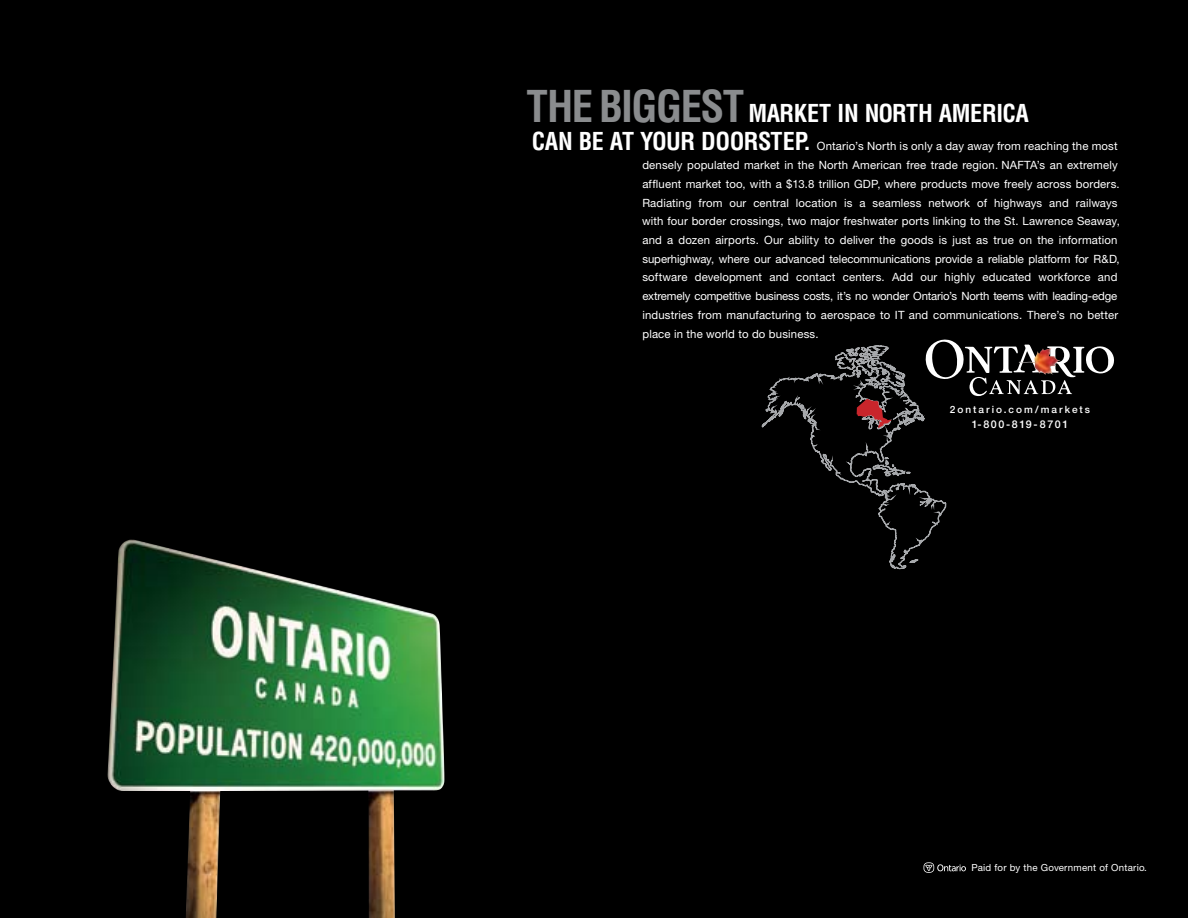
<style>
.page{position:relative;width:1188px;height:918px;background:#000}
.page>*{position:absolute;margin:0;border:0;box-sizing:border-box;transform-origin:0 0}
.t1{font:700 condensed 24.15px "Helvetica";letter-spacing:-.02em;color:#fff}
.body_copy{font:11.4px/18.8px "Helvetica Neue";letter-spacing:.01em;color:#fff}
.t2{font:500 10.65px "Helvetica Neue";letter-spacing:.15em;color:#fff}
.t3{font:500 10.05px "Helvetica Neue";letter-spacing:.2em;color:#fff}
.PaidForLegal{font:9.75px "Helvetica Neue";letter-spacing:.02em;color:#fff}
.s1{font-size:42.9px;color:#8a8c8e}
</style>
<div class="page">
<svg style="left:924px;top:863px;width:42px;height:10px"></svg>
<img style="left:107px;top:539px;width:338px;height:379px">
<svg style="left:762px;top:339px;width:352px;height:230px"></svg>
<p class="t1" style="left:526px;top:98px;width:504px"><span class="s1">THE BIGGEST</span> MARKET IN NORTH AMERICA</p>
<p class="t1" style="left:532px;top:126px;width:281px">CAN BE AT YOUR DOORSTEP.</p>
<p class="body_copy" style="left:642px;top:137px;width:479px;text-indent:175px">Ontario’s North is only a day away from reaching the most densely populated market in the North American free trade region. NAFTA’s an extremely affluent market too, with a $13.8 trillion GDP, where products move freely across borders.<br>Radiating from our central location is a seamless network of highways and railways with four border crossings, two major freshwater ports linking to the St. Lawrence Seaway, and a dozen airports. Our ability to deliver the goods is just as true on the information superhighway, where our advanced telecommunications provide a reliable platform for R&amp;D, software development and contact centers. Add our highly educated workforce and extremely competitive business costs, it’s no wonder Ontario’s North teems with leading-edge industries from manufacturing to aerospace to IT and communications. There’s no better place in the world to do business.</p>
<p class="t3" style="left:950px;top:404px;width:142px">2ontario.com/markets</p>
<p class="t2" style="left:972px;top:418px;width:98px">1-800-819-8701</p>
<p class="PaidForLegal" style="left:972px;top:862px;width:177px">Paid for by the Government of Ontario.</p>
</div>
